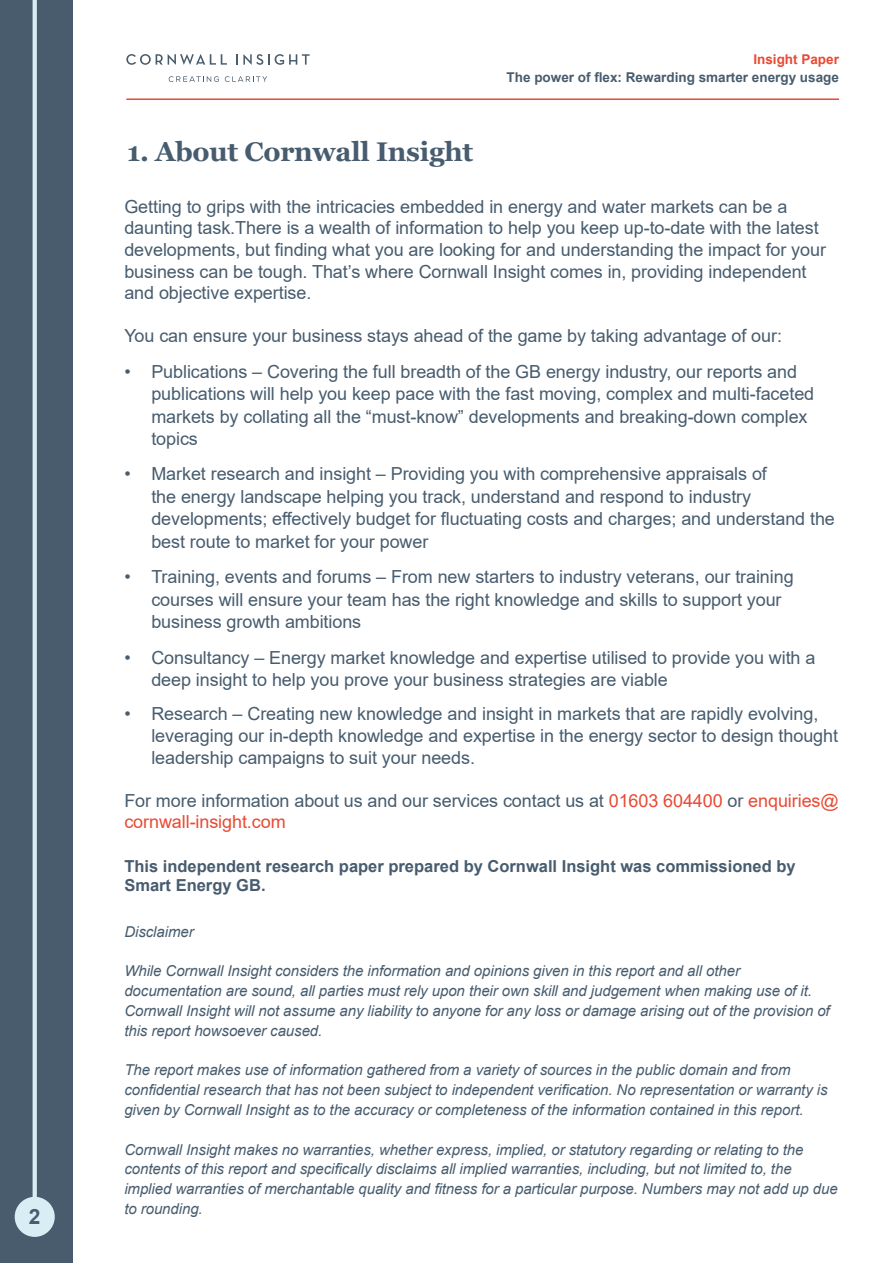
<style>
.page{position:relative;width:893px;height:1263px;background:#fff}
.page>*{position:absolute;margin:0;border:0;box-sizing:border-box;transform-origin:0 0}
.t1{font:700 27px "Georgia";letter-spacing:-.01em;color:#475c6e}
.t2{font:700 21px "Arial";color:#485c6d}
.t3{font:18px/22.5px "Arial";letter-spacing:-.005em;color:#475c6e}
.t4{font:700 16.5px/19.8px "Arial";color:#475c6e}
.t5{font:italic 15px/19.8px "Arial";letter-spacing:-.005em;color:#475c6e}
.t6{font:700 13.5px "Arial";color:#485c6d}
.t7{font:700 13.5px "Arial";color:#e94934}
.s1{color:#e84a33}
</style>
<div class="page">
<div style="left:0;top:0;width:72px;height:1263px;background:#485c6d"></div>
<svg style="left:15px;top:0;width:40px;height:1237px"></svg>
<svg style="left:126px;top:54px;width:101px;height:11px"></svg>
<svg style="left:236px;top:54px;width:74px;height:11px"></svg>
<svg style="left:169px;top:76px;width:50px;height:6px"></svg>
<svg style="left:225px;top:76px;width:42px;height:6px"></svg>
<hr style="left:126px;top:98px;width:713px;height:2px;background:#e94934">
<p class="t2" style="left:29px;top:1202px;width:13px">2</p>
<p class="t7" style="left:753px;top:50px;width:87px">Insight Paper</p>
<p class="t6" style="left:507px;top:68px;width:334px">The power of flex: Rewarding smarter energy usage</p>
<h1 class="t1" style="left:127px;top:134px;width:348px">1. About Cornwall Insight</h1>
<p class="t3" style="left:124px;top:196px;width:703px;line-height:21.6px">Getting to grips with the intricacies embedded in energy and water markets can be a daunting task.There is a wealth of information to help you keep up-to-date with the latest developments, but finding what you are looking for and understanding the impact for your business can be tough. That’s where Cornwall Insight comes in, providing independent and objective expertise.</p>
<p class="t3" style="left:124px;top:325px;width:659px">You can ensure your business stays ahead of the game by taking advantage of our:</p>
<p class="t3" style="left:151px;top:360px;width:664px;text-indent:-27px">• Publications – Covering the full breadth of the GB energy industry, our reports and publications will help you keep pace with the fast moving, complex and multi-faceted markets by collating all the “must-know” developments and breaking-down complex topics</p>
<p class="t3" style="left:151px;top:463px;width:685px;text-indent:-27px">• Market research and insight – Providing you with comprehensive appraisals of<br>the energy landscape helping you track, understand and respond to industry developments; effectively budget for fluctuating costs and charges; and understand the best route to market for your power</p>
<p class="t3" style="left:151px;top:566px;width:644px;text-indent:-27px">• Training, events and forums – From new starters to industry veterans, our training courses will ensure your team has the right knowledge and skills to support your business growth ambitions</p>
<p class="t3" style="left:151px;top:646px;width:666px;text-indent:-27px">• Consultancy – Energy market knowledge and expertise utilised to provide you with a deep insight to help you prove your business strategies are viable</p>
<p class="t3" style="left:151px;top:703px;width:688px;line-height:21.6px;text-indent:-27px">• Research – Creating new knowledge and insight in markets that are rapidly evolving, leveraging our in-depth knowledge and expertise in the energy sector to design thought leadership campaigns to suit your needs.</p>
<p class="t3" style="left:124px;top:789px;width:716px;line-height:21.6px">For more information about us and our services contact us at <span class="s1">01603 604400</span> or <span class="s1">enquiries@ cornwall-insight.com</span></p>
<p class="t4" style="left:124px;top:856px;width:673px">This independent research paper prepared by Cornwall Insight was commissioned by<br>Smart Energy GB.</p>
<p class="t5" style="left:124px;top:922px;width:71px">Disclaimer</p>
<p class="t5" style="left:124px;top:961px;width:707px">While Cornwall Insight considers the information and opinions given in this report and all other documentation are sound, all parties must rely upon their own skill and judgement when making use of it.<br>Cornwall Insight will not assume any liability to anyone for any loss or damage arising out of the provision of this report howsoever caused.</p>
<p class="t5" style="left:124px;top:1060px;width:705px">The report makes use of information gathered from a variety of sources in the public domain and from confidential research that has not been subject to independent verification. No representation or warranty is given by Cornwall Insight as to the accuracy or completeness of the information contained in this report.</p>
<p class="t5" style="left:124px;top:1140px;width:715px">Cornwall Insight makes no warranties, whether express, implied, or statutory regarding or relating to the contents of this report and specifically disclaims all implied warranties, including, but not limited to, the implied warranties of merchantable quality and fitness for a particular purpose. Numbers may not add up due to rounding.</p>
</div>
